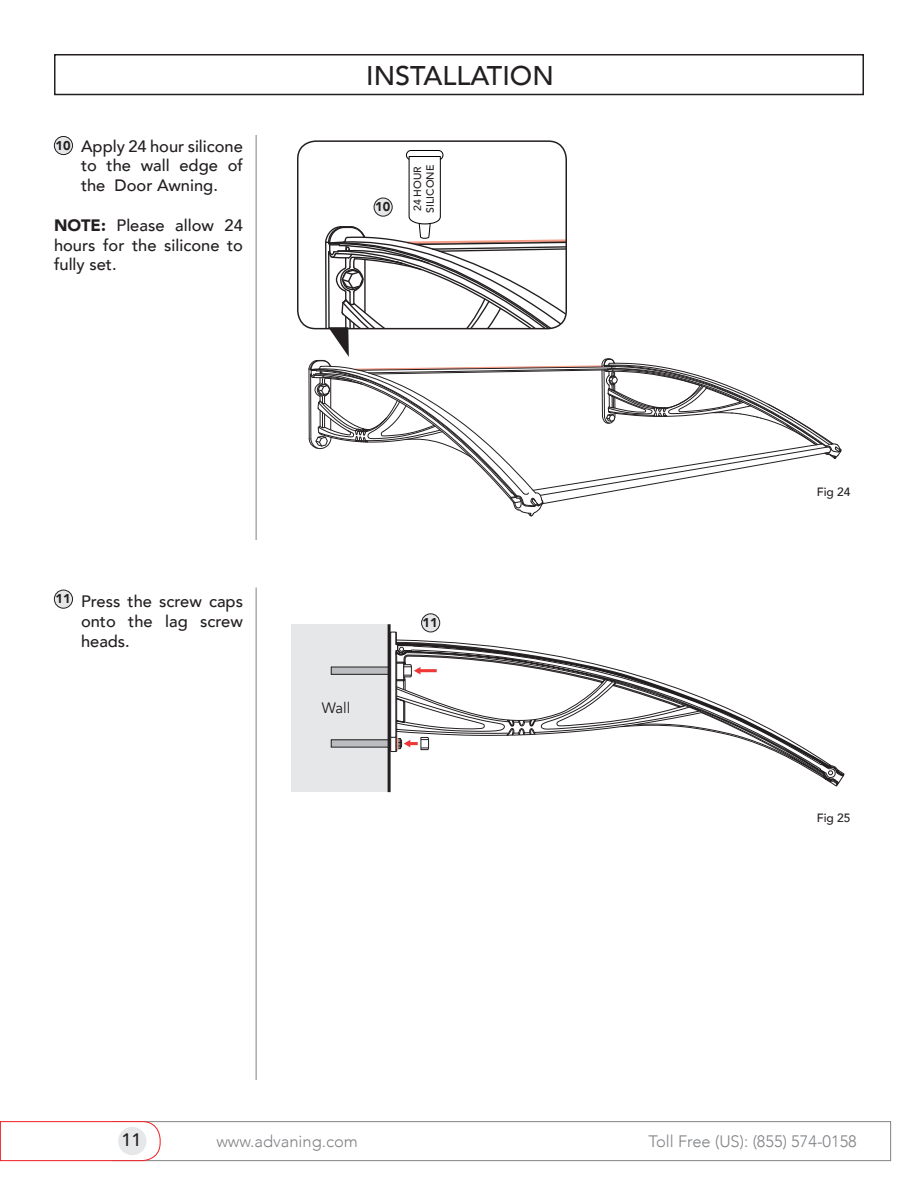
<style>
.page{position:relative;width:918px;height:1188px;background:#fff}
.page>*{position:absolute;margin:0;border:0;box-sizing:border-box;transform-origin:0 0}
.t1{font:500 27px "Avenir";color:#231f20}
.t2{font:500 18px "Avenir";color:#231f20}
.medium-11pt{font:500 16.5px/19.8px "Avenir";color:#231f20;text-align:justify}
.Red-medium-11pt{font:500 16.5px/19.8px "Avenir";color:#231f20;text-align:justify}
.page_bottom_website{font:300 16.5px "Avenir";color:#808285}
.call_out-book-10pt-b{font:15px "Avenir";color:#231f20}
.circle__-blk-8_5_pt{font:900 12.75px "Avenir";color:#231f20}
.Fig{font:500 12px "Avenir";color:#231f20}
.Fig-2{font:500 10.5px "Avenir";color:#231f20}
.s1{font-weight:900}
</style>
<div class="page">
<div style="left:54px;top:54px;width:810px;height:41px;border:2px solid #231f20"></div>
<hr style="left:256px;top:135px;width:1px;height:405px;background:#808285">
<hr style="left:256px;top:588px;width:1px;height:492px;background:#808285">
<div style="left:112px;top:1121px;width:779px;height:40px;border:1px solid #808285"></div>
<svg style="left:0;top:1121px;width:161px;height:40px"></svg>
<div style="left:292px;top:625px;width:96px;height:167px;background:#e6e7e9"></div>
<div style="left:331px;top:740px;width:58px;height:7px;background:#bcbdc0"></div>
<div style="left:331px;top:739px;width:58px;height:9px;border:1px solid #231f20"></div>
<div style="left:331px;top:667px;width:58px;height:7px;background:#bcbdc0"></div>
<div style="left:331px;top:667px;width:58px;height:8px;border:1px solid #231f20"></div>
<hr style="left:388px;top:624px;width:3px;height:168px;background:#231f20">
<svg style="left:390px;top:632px;width:455px;height:155px"></svg>
<svg style="left:396px;top:645px;width:448px;height:131px"></svg>
<svg style="left:828px;top:771px;width:5px;height:4px"></svg>
<div style="left:297px;top:140px;width:270px;height:189px;border:2px solid #231f20;border-radius:18px"></div>
<div style="left:118px;top:1127px;width:28px;height:28px;background:#e6e7e9;border-radius:50%"></div>
<svg style="left:403px;top:664px;width:34px;height:13px"></svg>
<svg style="left:396px;top:737px;width:33px;height:13px"></svg>
<div style="left:54px;top:136px;width:19px;height:19px;background:#e6e7e9;border-radius:50%"></div>
<div style="left:54px;top:136px;width:19px;height:19px;border:1px solid #231f20;border-radius:50%"></div>
<div style="left:54px;top:590px;width:19px;height:18px;background:#e6e7e9;border-radius:50%"></div>
<div style="left:54px;top:590px;width:19px;height:19px;border:1px solid #231f20;border-radius:50%"></div>
<div style="left:422px;top:614px;width:18px;height:18px;background:#e6e7e9;border-radius:50%"></div>
<div style="left:421px;top:613px;width:19px;height:19px;border:1px solid #231f20;border-radius:50%"></div>
<div style="left:406px;top:150px;width:37px;height:10px;border:1px solid #010202;border-radius:5px"></div>
<svg style="left:308px;top:156px;width:534px;height:361px"></svg>
<p class="medium-11pt" style="left:81px;top:135px;width:163px">Apply 24 hour silicone to the wall edge of the Door Awning.</p>
<p class="Red-medium-11pt" style="left:54px;top:214px;width:191px"><span class="s1">NOTE:</span> Please allow 24 hours for the silicone to fully set.</p>
<p class="circle__-blk-8_5_pt" style="left:55px;top:134px;width:17px">10</p>
<p class="t1" style="left:366px;top:52px;width:189px">INSTALLATION</p>
<p class="circle__-blk-8_5_pt" style="left:375px;top:196px;width:17px">10</p>
<p class="Fig-2" style="left:409px;top:211px;width:46px;rotate:-90deg">24 HOUR</p>
<p class="Fig-2" style="left:421px;top:213px;width:50px;rotate:-90deg">SILICONE</p>
<p class="circle__-blk-8_5_pt" style="left:55px;top:588px;width:17px">11</p>
<p class="medium-11pt" style="left:81px;top:590px;width:164px">Press the screw caps onto the lag screw heads.</p>
<p class="call_out-book-10pt-b" style="left:322px;top:699px;width:30px">Wall</p>
<p class="circle__-blk-8_5_pt" style="left:423px;top:612px;width:17px">11</p>
<p class="Fig" style="left:817px;top:481px;width:35px">Fig 24</p>
<p class="Fig" style="left:817px;top:807px;width:35px">Fig 25</p>
<p class="t2" style="left:122px;top:1125px;width:22px">11</p>
<p class="page_bottom_website" style="left:216px;top:1132px;width:143px">www.advaning.com</p>
<p class="page_bottom_website" style="left:648px;top:1132px;width:210px">Toll Free (US): (855) 574-0158</p>
</div>
